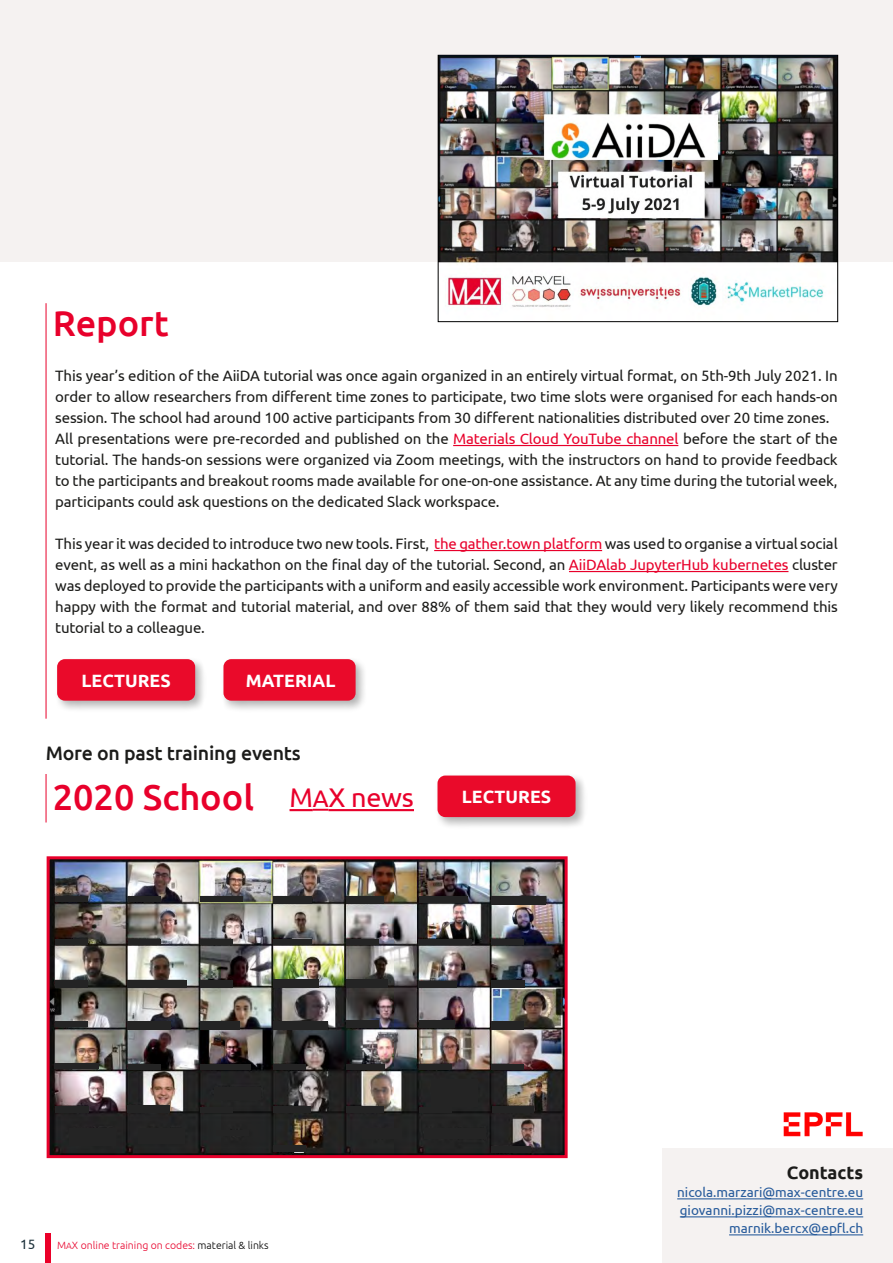
<style>
.page{position:relative;width:893px;height:1263px;background:#fff}
.page>*{position:absolute;margin:0;border:0;box-sizing:border-box;transform-origin:0 0}
.t1{font:500 36px "Ubuntu";color:#e8002b}
.t2{font:27px "Ubuntu";color:#e8002b}
.t3{font:500 19.5px "Ubuntu";letter-spacing:-.01em;color:#1c1c1a}
.t4{font:700 18px "Ubuntu";color:#1c1c1a}
.t5{font:700 17.85px "Ubuntu";color:#fff}
.t6{font:15px/21px "Ubuntu";letter-spacing:-.01em;color:#1c1c1a}
.t7{font:13.5px/18px "Ubuntu";color:#275b9b;text-align:right}
.t8{font:13.5px "Ubuntu";color:#1c313a}
.t9{font:300 10.5px "Ubuntu";color:#e8002b}
.s1{color:#e8002b}
.s2{font-size:24px}
.s3{font-size:9px}
.s4{color:#000}
</style>
<div class="page">
<div style="left:46px;top:1233px;width:5px;height:30px;background:#eb0029"></div>
<div style="left:0;top:0;width:893px;height:261px;background:#f5f2f1"></div>
<hr style="left:453px;top:445px;width:225px;height:1px;background:#e8002b">
<hr style="left:434px;top:550px;width:168px;height:1px;background:#e8002b">
<hr style="left:569px;top:571px;width:219px;height:1px;background:#e8002b">
<hr style="left:290px;top:809px;width:23px;height:2px;background:#e8002b">
<svg style="left:313px;top:809px;width:15px;height:2px"></svg>
<hr style="left:328px;top:809px;width:86px;height:2px;background:#e8002b">
<hr style="left:46px;top:303px;width:1px;height:416px;background:#e8002b">
<div style="left:54px;top:655px;width:153px;height:58px;background:#000;opacity:.3"></div>
<div style="left:57px;top:659px;width:138px;height:42px;background:#ea0a2a;border-radius:8px"></div>
<div style="left:220px;top:655px;width:147px;height:58px;background:#000;opacity:.3"></div>
<div style="left:223px;top:659px;width:133px;height:42px;background:#ea0a2a;border-radius:8px"></div>
<div style="left:434px;top:772px;width:153px;height:57px;background:#000;opacity:.3"></div>
<div style="left:437px;top:775px;width:139px;height:42px;background:#ea0a2a;border-radius:8px"></div>
<img style="left:440px;top:57px;width:396px;height:250px">
<div style="left:438px;top:55px;width:400px;height:267px;border:1px solid #000"></div>
<img style="left:51px;top:860px;width:513px;height:294px">
<div style="left:47px;top:856px;width:521px;height:302px;border:3px solid #e8002b"></div>
<div style="left:55px;top:896px;width:33px;height:6px;background:#242424"></div>
<div style="left:55px;top:939px;width:33px;height:6px;background:#242424"></div>
<div style="left:55px;top:981px;width:33px;height:7px;background:#242424"></div>
<div style="left:55px;top:1021px;width:33px;height:5px;background:#242424"></div>
<div style="left:55px;top:1064px;width:44px;height:5px;background:#242424"></div>
<div style="left:55px;top:1106px;width:34px;height:6px;background:#242424"></div>
<div style="left:69px;top:1128px;width:47px;height:18px;background:#242424"></div>
<div style="left:138px;top:1128px;width:47px;height:15px;background:#242424"></div>
<div style="left:216px;top:1130px;width:32px;height:5px;background:#242424"></div>
<div style="left:214px;top:1088px;width:47px;height:12px;background:#242424"></div>
<div style="left:431px;top:1079px;width:47px;height:28px;background:#242424"></div>
<div style="left:425px;top:1128px;width:61px;height:11px;background:#242424"></div>
<div style="left:362px;top:1128px;width:39px;height:11px;background:#242424"></div>
<div style="left:128px;top:896px;width:32px;height:6px;background:#242424"></div>
<div style="left:128px;top:939px;width:32px;height:6px;background:#242424"></div>
<div style="left:128px;top:981px;width:59px;height:7px;background:#242424"></div>
<div style="left:128px;top:1021px;width:43px;height:9px;background:#242424"></div>
<div style="left:128px;top:1064px;width:32px;height:5px;background:#242424"></div>
<div style="left:128px;top:1105px;width:42px;height:7px;background:#242424"></div>
<div style="left:200px;top:896px;width:43px;height:6px;background:#242424"></div>
<div style="left:200px;top:939px;width:33px;height:6px;background:#242424"></div>
<div style="left:200px;top:981px;width:33px;height:7px;background:#242424"></div>
<div style="left:200px;top:1021px;width:40px;height:9px;background:#242424"></div>
<div style="left:200px;top:1064px;width:51px;height:5px;background:#242424"></div>
<div style="left:200px;top:1107px;width:33px;height:5px;background:#242424"></div>
<div style="left:273px;top:896px;width:38px;height:7px;background:#242424"></div>
<div style="left:273px;top:939px;width:39px;height:6px;background:#242424"></div>
<div style="left:273px;top:979px;width:46px;height:9px;background:#242424"></div>
<div style="left:273px;top:1021px;width:54px;height:9px;background:#242424"></div>
<div style="left:273px;top:1064px;width:33px;height:5px;background:#242424"></div>
<div style="left:273px;top:1145px;width:33px;height:7px;background:#242424"></div>
<div style="left:273px;top:1106px;width:37px;height:6px;background:#242424"></div>
<div style="left:346px;top:896px;width:38px;height:7px;background:#242424"></div>
<div style="left:346px;top:939px;width:33px;height:6px;background:#242424"></div>
<div style="left:346px;top:979px;width:42px;height:9px;background:#242424"></div>
<div style="left:346px;top:1021px;width:33px;height:7px;background:#242424"></div>
<div style="left:346px;top:1064px;width:38px;height:5px;background:#242424"></div>
<div style="left:346px;top:1106px;width:37px;height:6px;background:#242424"></div>
<div style="left:419px;top:896px;width:48px;height:6px;background:#242424"></div>
<div style="left:419px;top:939px;width:53px;height:6px;background:#242424"></div>
<div style="left:419px;top:981px;width:38px;height:7px;background:#242424"></div>
<div style="left:419px;top:1021px;width:35px;height:7px;background:#242424"></div>
<div style="left:419px;top:1064px;width:32px;height:5px;background:#242424"></div>
<div style="left:419px;top:1107px;width:32px;height:5px;background:#242424"></div>
<div style="left:492px;top:896px;width:54px;height:9px;background:#242424"></div>
<div style="left:492px;top:939px;width:32px;height:6px;background:#242424"></div>
<div style="left:492px;top:980px;width:33px;height:8px;background:#242424"></div>
<div style="left:492px;top:1021px;width:32px;height:9px;background:#242424"></div>
<div style="left:492px;top:1064px;width:32px;height:5px;background:#242424"></div>
<div style="left:492px;top:1106px;width:41px;height:6px;background:#242424"></div>
<div style="left:492px;top:1146px;width:39px;height:6px;background:#242424"></div>
<div style="left:662px;top:1148px;width:231px;height:115px;background:#f5f2f1"></div>
<hr style="left:677px;top:1198px;width:186px;height:1px;background:#275b9b">
<hr style="left:680px;top:1216px;width:183px;height:1px;background:#275b9b">
<hr style="left:729px;top:1234px;width:134px;height:1px;background:#275b9b">
<img style="left:783px;top:1112px;width:80px;height:25px">
<hr style="left:46px;top:774px;width:1px;height:48px;background:#e8002b">
<h1 class="t1" style="left:53px;top:300px;width:118px">Report</h1>
<p class="t6" style="left:55px;top:364px;width:784px">This year’s edition of the AiiDA tutorial was once again organized in an entirely virtual format, on 5th-9th July 2021. In order to allow researchers from different time zones to participate, two time slots were organised for each hands-on session. The school had around 100 active participants from 30 different nationalities distributed over 20 time zones.<br>All presentations were pre-recorded and published on the <span class="s1">Materials Cloud YouTube channel</span> before the start of the tutorial. The hands-on sessions were organized via Zoom meetings, with the instructors on hand to provide feedback to the participants and breakout rooms made available for one-on-one assistance. At any time during the tutorial week, participants could ask questions on the dedicated Slack workspace.</p>
<p class="t6" style="left:55px;top:532px;width:784px;text-align:justify">This year it was decided to introduce two new tools. First, <span class="s1">the gather.town platform</span> was used to organise a virtual social event, as well as a mini hackathon on the final day of the tutorial. Second, an <span class="s1">AiiDAlab JupyterHub kubernetes</span> cluster was deployed to provide the participants with a uniform and easily accessible work environment. Participants were very happy with the format and tutorial material, and over 88% of them said that they would very likely recommend this tutorial to a colleague.</p>
<p class="t5" style="left:82px;top:670px;width:91px">LECTURES</p>
<p class="t5" style="left:246px;top:670px;width:91px">MATERIAL</p>
<h3 class="t3" style="left:46px;top:740px;width:257px">More on past training events</h3>
<h1 class="t1" style="left:53px;top:775px;width:203px">2020 School</h1>
<p class="t5" style="left:462px;top:786px;width:91px">LECTURES</p>
<h2 class="t2" style="left:290px;top:781px;width:126px">M<span class="s2">A</span>X news</h2>
<p class="t8" style="left:20px;top:1236px;width:17px">15</p>
<p class="t9" style="left:57px;top:1238px;width:213px">M<span class="s3">A</span>X online training on codes: <span class="s4">material &amp; links</span></p>
<p class="t4" style="left:787px;top:1162px;width:78px">Contacts</p>
<p class="t7" style="left:677px;top:1183px;width:188px">nicola.marzari@max-centre.eu giovanni.pizzi@max-centre.eu marnik.bercx@epfl.ch</p>
</div>
